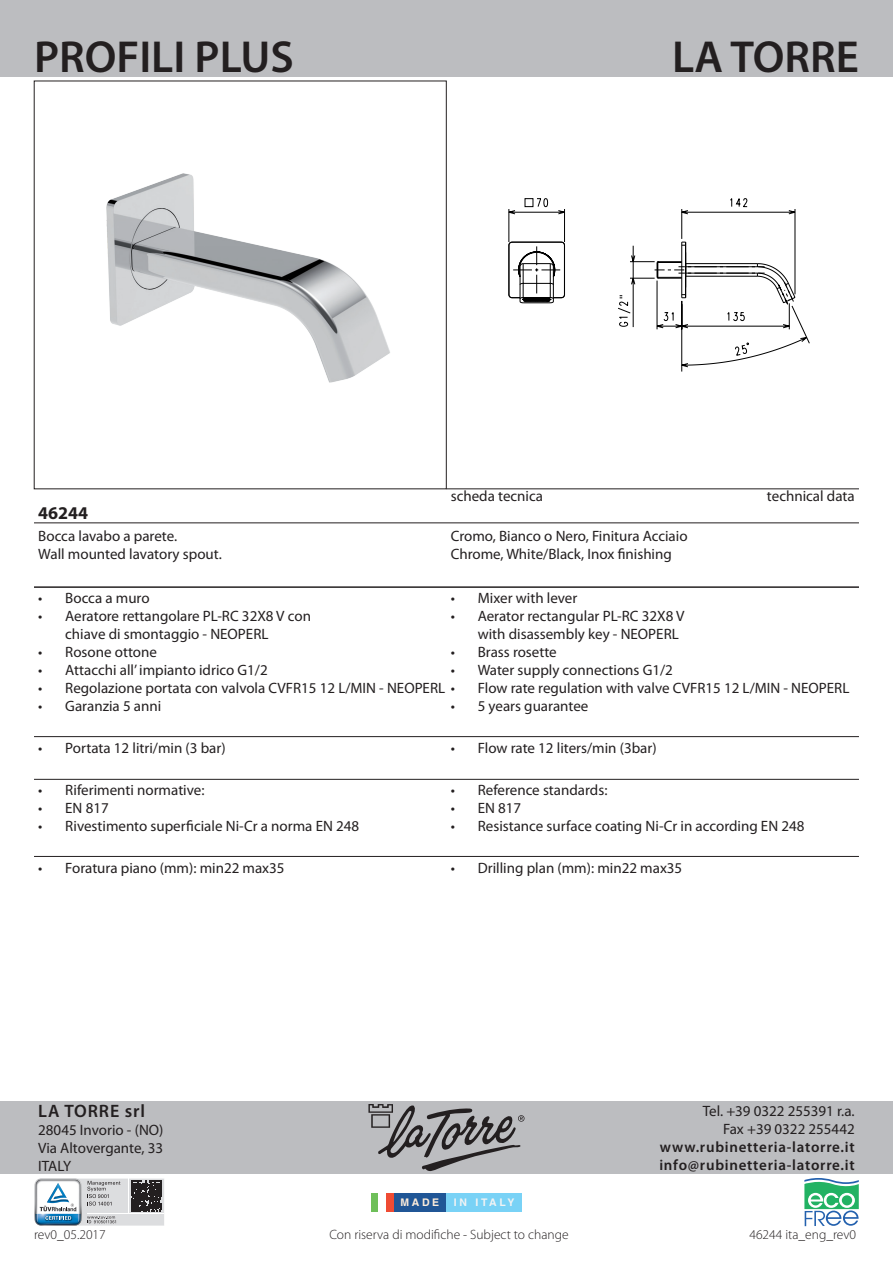
<style>
.page{position:relative;width:893px;height:1263px;background:#fff}
.page>*{position:absolute;margin:0;border:0;box-sizing:border-box;transform-origin:0 0}
.t1{font:600 45px "Myriad Pro";color:#231f20}
.t2{font:600 18px "Myriad Pro";letter-spacing:.05em;color:#231f20}
.t3{font:700 18px "Myriad Pro";color:#231f20}
.t4{font:15px/18px "Myriad Pro";color:#231f20}
.t5{font:600 15px "Myriad Pro";letter-spacing:.05em;color:#231f20}
.t6{font:300 13.5px "Myriad Pro";color:#231f20}
.t7{font:700 10.5px "Helvetica";letter-spacing:.25em;color:#f2f3f4}
.t8{font:700 10.5px "Helvetica";color:#feeddb}
</style>
<div class="page">
<hr style="left:34px;top:523px;width:825px;height:1px;background:#231f20">
<hr style="left:446px;top:489px;width:413px;height:1px;background:#231f20">
<hr style="left:34px;top:779px;width:825px;height:1px;background:#231f20">
<hr style="left:34px;top:736px;width:825px;height:1px;background:#231f20">
<div style="left:0;top:0;width:893px;height:77px;background:#bcbdc0"></div>
<div style="left:0;top:1101px;width:893px;height:73px;background:#bcbdc0"></div>
<div style="left:395px;top:1193px;width:51px;height:18px;background:#205696"></div>
<div style="left:446px;top:1193px;width:76px;height:18px;background:#79d2f6"></div>
<div style="left:371px;top:1193px;width:7px;height:18px;background:#6ebf59"></div>
<div style="left:386px;top:1193px;width:7px;height:18px;background:#ef4b33"></div>
<svg style="left:804px;top:1178px;width:55px;height:48px"></svg>
<svg style="left:34px;top:1178px;width:130px;height:48px"></svg>
<svg style="left:368px;top:1104px;width:156px;height:67px"></svg>
<hr style="left:34px;top:587px;width:825px;height:1px;background:#231f20">
<hr style="left:34px;top:856px;width:825px;height:1px;background:#231f20">
<svg style="left:508px;top:198px;width:301px;height:170px"></svg>
<img style="left:106px;top:173px;width:284px;height:210px">
<p class="t1" style="left:34px;top:28px;width:261px">PROFILI PLUS</p>
<p class="t1" style="left:672px;top:28px;width:188px">LA TORRE</p>
<p class="t3" style="left:38px;top:501px;width:51px">46244</p>
<p class="t4" style="left:38px;top:527px;width:140px">Bocca lavabo a parete.</p>
<p class="t4" style="left:38px;top:545px;width:185px">Wall mounted lavatory spout.</p>
<p class="t4" style="left:451px;top:487px;width:94px">scheda tecnica</p>
<p class="t4" style="left:767px;top:487px;width:89px">technical data</p>
<p class="t4" style="left:451px;top:527px;width:238px">Cromo, Bianco o Nero, Finitura Acciaio</p>
<p class="t4" style="left:451px;top:545px;width:223px">Chrome, White/Black, Inox finishing</p>
<p class="t4" style="left:451px;top:588px;width:128px">• Mixer with lever</p>
<p class="t4" style="left:478px;top:606px;width:208px;text-indent:-27px">• Aerator rectangular PL-RC 32X8 V with disassembly key - NEOPERL</p>
<p class="t4" style="left:451px;top:642px;width:108px">• Brass rosette</p>
<p class="t4" style="left:451px;top:660px;width:224px">• Water supply connections G1/2</p>
<p class="t4" style="left:451px;top:696px;width:139px">• 5 years guarantee</p>
<p class="t4" style="left:38px;top:588px;width:113px">• Bocca a muro</p>
<p class="t4" style="left:65px;top:606px;width:247px;text-indent:-27px">• Aeratore rettangolare PL-RC 32X8 V con chiave di smontaggio - NEOPERL</p>
<p class="t4" style="left:38px;top:642px;width:120px">• Rosone ottone</p>
<p class="t4" style="left:38px;top:660px;width:231px">• Attacchi all’ impianto idrico G1/2</p>
<p class="t4" style="left:38px;top:678px;width:813px">• Regolazione portata con valvola CVFR15 12 L/MIN - NEOPERL • Flow rate regulation with valve CVFR15 12 L/MIN - NEOPERL</p>
<p class="t4" style="left:38px;top:696px;width:125px">• Garanzia 5 anni</p>
<p class="t4" style="left:38px;top:739px;width:189px">• Portata 12 litri/min (3 bar)</p>
<p class="t4" style="left:451px;top:739px;width:207px">• Flow rate 12 liters/min (3bar)</p>
<p class="t4" style="left:38px;top:780px;width:168px">• Riferimenti normative:</p>
<p class="t4" style="left:38px;top:798px;width:72px">• EN 817</p>
<p class="t4" style="left:38px;top:816px;width:322px">• Rivestimento superficiale Ni-Cr a norma EN 248</p>
<p class="t4" style="left:451px;top:780px;width:158px">• Reference standards:</p>
<p class="t4" style="left:451px;top:798px;width:72px">• EN 817</p>
<p class="t4" style="left:451px;top:816px;width:355px">• Resistance surface coating Ni-Cr in according EN 248</p>
<p class="t4" style="left:38px;top:858px;width:248px">• Foratura piano (mm): min22 max35</p>
<p class="t4" style="left:451px;top:858px;width:233px">• Drilling plan (mm): min22 max35</p>
<p class="t2" style="left:38px;top:1100px;width:108px">LA TORRE srl</p>
<p class="t4" style="left:38px;top:1121px;width:127px">28045 Invorio - (NO)</p>
<p class="t4" style="left:38px;top:1139px;width:126px">Via Altovergante, 33</p>
<p class="t4" style="left:38px;top:1157px;width:35px">ITALY</p>
<p class="t8" style="left:401px;top:1196px;width:40px">MADE</p>
<p class="t7" style="left:454px;top:1196px;width:62px">IN ITALY</p>
<p class="t4" style="left:703px;top:1102px;width:153px">Tel. +39 0322 255391 r.a.</p>
<p class="t4" style="left:723px;top:1120px;width:133px">Fax +39 0322 255442</p>
<p class="t5" style="left:660px;top:1137px;width:196px">www.rubinetteria-latorre.it</p>
<p class="t5" style="left:659px;top:1155px;width:197px">info@rubinetteria-latorre.it</p>
<p class="t6" style="left:34px;top:1226px;width:73px">rev0_05.2017</p>
<p class="t6" style="left:329px;top:1226px;width:241px">Con riserva di modifiche - Subject to change</p>
<p class="t6" style="left:749px;top:1226px;width:108px">46244 ita_eng_rev0</p>
</div>
